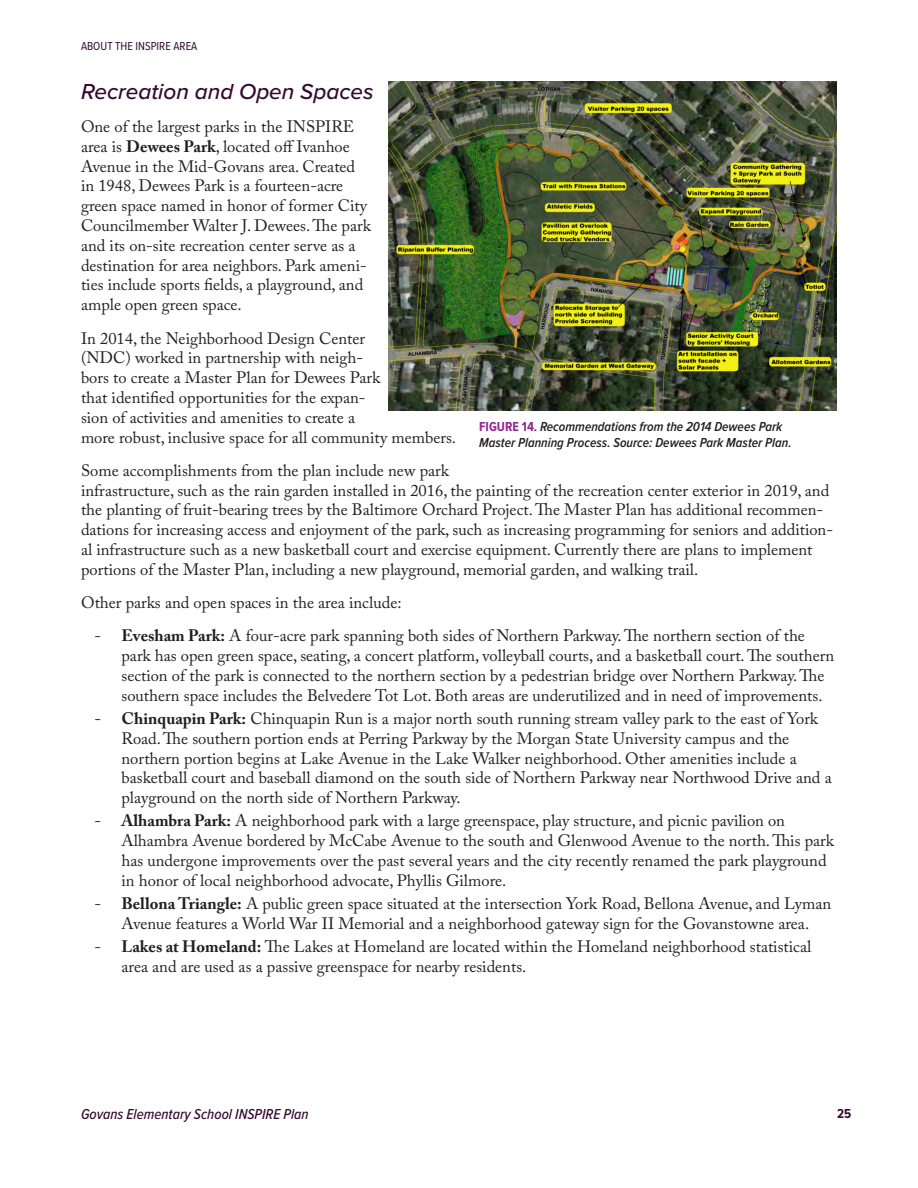
<style>
.page{position:relative;width:918px;height:1188px;background:#fff}
.page>*{position:absolute;margin:0;border:0;box-sizing:border-box;transform-origin:0 0}
.Heading_3{font:italic 500 22.5px "Proxima Nova";color:#330a32}
.List_Paragraph{font:16.5px/19.8px "Adobe Caslon Pro";color:#231f20}
.t1{font:italic 500 15px "Proxima Nova Cond";color:#330a32}
.t2{font:italic 600 13.5px/16.2px "Proxima Nova Cond";color:#231f20}
.t3{font:700 13.5px "Proxima Nova Cond";color:#330a32}
.t4{font:12px "Proxima Nova Cond";color:#330a32}
.s1{font-weight:700}
.s2{font-weight:700;font-style:normal;color:#90268f}
</style>
<div class="page">
<img style="left:388px;top:81px;width:449px;height:329px">
<p class="t4" style="left:81px;top:37px;width:118px">ABOUT THE INSPIRE AREA</p>
<p class="Heading_3" style="left:81px;top:74px;width:294px">Recreation and Open Spaces</p>
<p class="List_Paragraph" style="left:81px;top:116px;width:291px">One of the largest parks in the INSPIRE area is <span class="s1">Dewees Park</span>, located off Ivanhoe Avenue in the Mid-Govans area. Created in 1948, Dewees Park is a fourteen-acre green space named in honor of former City Councilmember Walter J. Dewees. The park and its on-site recreation center serve as a destination for area neighbors. Park ameni&shy;ties include sports fields, a playground, and ample open green space.</p>
<p class="List_Paragraph" style="left:81px;top:328px;width:377px">In 2014, the Neighborhood Design Center<br>(NDC) worked in partnership with neigh-<br>bors to create a Master Plan for Dewees Park<br>that identified opportunities for the expan-<br>sion of activities and amenities to create a<br>more robust, inclusive space for all community members.</p>
<p class="List_Paragraph" style="left:81px;top:460px;width:754px">Some accomplishments from the plan include new park<br>infrastructure, such as the rain garden installed in 2016, the painting of the recreation center exterior in 2019, and the planting of fruit-bearing trees by the Baltimore Orchard Project. The Master Plan has additional recommen&shy;dations for increasing access and enjoyment of the park, such as increasing programming for seniors and addition&shy;al infrastructure such as a new basketball court and exercise equipment. Currently there are plans to implement portions of the Master Plan, including a new playground, memorial garden, and walking trail.</p>
<p class="List_Paragraph" style="left:81px;top:593px;width:322px">Other parks and open spaces in the area include:</p>
<p class="List_Paragraph" style="left:122px;top:626px;width:714px;text-indent:-27px">- <span class="s1">Evesham Park:</span> A four-acre park spanning both sides of Northern Parkway. The northern section of the park has open green space, seating, a concert platform, volleyball courts, and a basketball court. The southern section of the park is connected to the northern section by a pedestrian bridge over Northern Parkway. The southern space includes the Belvedere Tot Lot. Both areas are underutilized and in need of improvements.</p>
<p class="List_Paragraph" style="left:122px;top:708px;width:712px;text-indent:-27px">- <span class="s1">Chinquapin Park:</span> Chinquapin Run is a major north south running stream valley park to the east of York Road. The southern portion ends at Perring Parkway by the Morgan State University campus and the northern portion begins at Lake Avenue in the Lake Walker neighborhood. Other amenities include a basketball court and baseball diamond on the south side of Northern Parkway near Northwood Drive and a playground on the north side of Northern Parkway.</p>
<p class="List_Paragraph" style="left:122px;top:811px;width:714px;text-indent:-27px">- <span class="s1">Alhambra Park:</span> A neighborhood park with a large greenspace, play structure, and picnic pavilion on Alhambra Avenue bordered by McCabe Avenue to the south and Glenwood Avenue to the north. This park has undergone improvements over the past several years and the city recently renamed the park playground in honor of local neighborhood advocate, Phyllis Gilmore.</p>
<p class="List_Paragraph" style="left:94px;top:893px;width:738px;text-align:center">- <span class="s1">Bellona Triangle:</span> A public green space situated at the intersection York Road, Bellona Avenue, and Lyman<br>Avenue features a World War II Memorial and a neighborhood gateway sign for the Govanstowne area.</p>
<p class="List_Paragraph" style="left:122px;top:936px;width:691px;text-indent:-27px">- <span class="s1">Lakes at Homeland:</span> The Lakes at Homeland are located within the Homeland neighborhood statistical area and are used as a passive greenspace for nearby residents.</p>
<p class="t2" style="left:479px;top:418px;width:314px"><span class="s2">FIGURE 14.</span> Recommendations from the 2014 Dewees Park<br>Master Planning Process. Source: Dewees Park Master Plan.</p>
<p class="t1" style="left:81px;top:1103px;width:229px">Govans Elementary School INSPIRE Plan</p>
<p class="t3" style="left:837px;top:1103px;width:16px">25</p>
</div>
